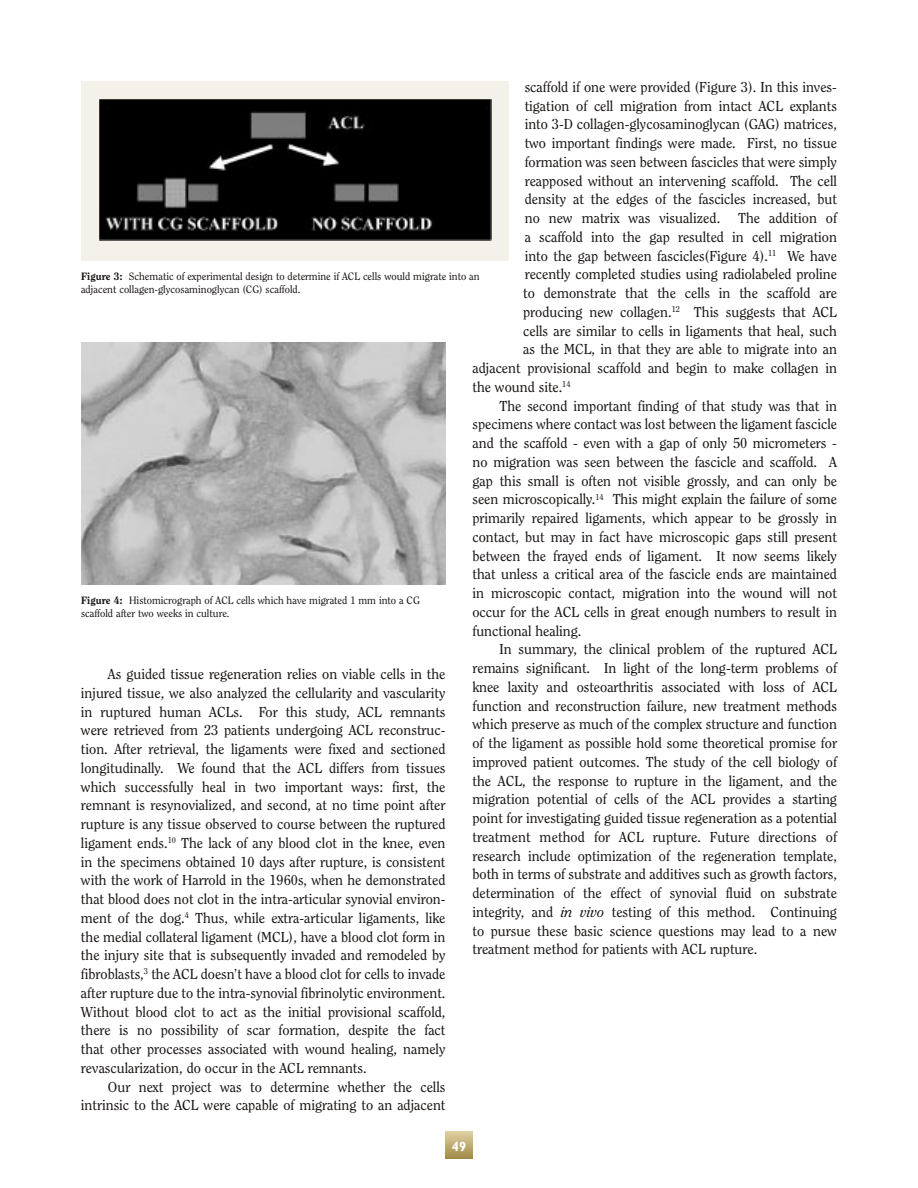
<style>
.page{position:relative;width:918px;height:1188px;background:#fff}
.page>*{position:absolute;margin:0;border:0;box-sizing:border-box;transform-origin:0 0}
.t1{font:14.25px/18.8px "Clearface IT Cby BT";color:#181412;text-align:justify}
.t2{font:700 13.5px "Gill Sans";color:#fff;scale:.95 1}
.t3{font:10.5px/12.6px "Clearface IT Cby BT";color:#181412}
.s1{font-style:italic}
.s2{font-weight:800}
</style>
<div class="page">
<svg style="left:446px;top:1132px;width:27px;height:27px"></svg>
<div style="left:81px;top:81px;width:427px;height:180px;background:#f4f1ea"></div>
<img style="left:99px;top:99px;width:392px;height:142px">
<img style="left:81px;top:342px;width:364px;height:243px">
<p class="t1" style="left:525px;top:79px;width:314px">scaffold if one were provided (Figure 3). In this inves&shy;tigation of cell migration from intact ACL explants into 3-D collagen-glycosaminoglycan (GAG) matrices, two important findings were made. First, no tissue formation was seen between fascicles that were simply reapposed without an intervening scaffold. The cell density at the edges of the fascicles increased, but no new matrix was visualized.</p>
<p class="t1" style="left:738px;top:210px;width:100px">The addition of</p>
<p class="t1" style="left:525px;top:229px;width:314px">a scaffold into the gap resulted in cell migration</p>
<p class="t1" style="left:525px;top:248px;width:314px">into the gap between fascicles(Figure 4).<sup>11</sup> We have</p>
<p class="t1" style="left:525px;top:266px;width:314px">recently completed studies using radiolabeled proline</p>
<p class="t1" style="left:523px;top:285px;width:315px">to demonstrate that the cells in the scaffold are</p>
<p class="t1" style="left:523px;top:304px;width:315px">producing new collagen.<sup>12</sup> This suggests that ACL</p>
<p class="t1" style="left:523px;top:323px;width:315px">cells are similar to cells in ligaments that heal, such</p>
<p class="t1" style="left:523px;top:341px;width:315px">as the MCL, in that they are able to migrate into an</p>
<p class="t1" style="left:472px;top:360px;width:366px">adjacent provisional scaffold and begin to make collagen in</p>
<p class="t1" style="left:472px;top:379px;width:100px">the wound site.<sup>14</sup></p>
<p class="t1" style="left:499px;top:398px;width:339px">The second important finding of that study was that in</p>
<p class="t1" style="left:472px;top:416px;width:366px">specimens where contact was lost between the ligament fascicle</p>
<p class="t1" style="left:472px;top:435px;width:366px">and the scaffold - even with a gap of only 50 micrometers -</p>
<p class="t1" style="left:472px;top:454px;width:366px">no migration was seen between the fascicle and scaffold. A</p>
<p class="t1" style="left:472px;top:473px;width:366px">gap this small is often not visible grossly, and can only be</p>
<p class="t1" style="left:472px;top:491px;width:366px">seen microscopically.<sup>14</sup> This might explain the failure of some</p>
<p class="t1" style="left:472px;top:510px;width:366px">primarily repaired ligaments, which appear to be grossly in</p>
<p class="t1" style="left:472px;top:529px;width:366px">contact, but may in fact have microscopic gaps still present</p>
<p class="t1" style="left:472px;top:548px;width:366px">between the frayed ends of ligament. It now seems likely</p>
<p class="t1" style="left:472px;top:566px;width:366px">that unless a critical area of the fascicle ends are maintained</p>
<p class="t1" style="left:472px;top:585px;width:366px">in microscopic contact, migration into the wound will not</p>
<p class="t1" style="left:472px;top:604px;width:366px">occur for the ACL cells in great enough numbers to result in</p>
<p class="t1" style="left:472px;top:623px;width:110px">functional healing.</p>
<p class="t1" style="left:499px;top:641px;width:339px">In summary, the clinical problem of the ruptured ACL</p>
<p class="t1" style="left:472px;top:660px;width:366px">remains significant. In light of the long-term problems of</p>
<p class="t1" style="left:472px;top:679px;width:366px">knee laxity and osteoarthritis associated with loss of ACL</p>
<p class="t1" style="left:472px;top:698px;width:366px">function and reconstruction failure, new treatment methods</p>
<p class="t1" style="left:472px;top:716px;width:366px">which preserve as much of the complex structure and function</p>
<p class="t1" style="left:472px;top:735px;width:366px">of the ligament as possible hold some theoretical promise for</p>
<p class="t1" style="left:472px;top:754px;width:366px">improved patient outcomes. The study of the cell biology of</p>
<p class="t1" style="left:472px;top:773px;width:366px">the ACL, the response to rupture in the ligament, and the</p>
<p class="t1" style="left:472px;top:791px;width:366px">migration potential of cells of the ACL provides a starting</p>
<p class="t1" style="left:472px;top:810px;width:366px">point for investigating guided tissue regeneration as a potential</p>
<p class="t1" style="left:472px;top:829px;width:366px">treatment method for ACL rupture. Future directions of</p>
<p class="t1" style="left:472px;top:848px;width:366px">research include optimization of the regeneration template,</p>
<p class="t1" style="left:472px;top:866px;width:366px">both in terms of substrate and additives such as growth factors,</p>
<p class="t1" style="left:472px;top:885px;width:366px">determination of the effect of synovial fluid on substrate</p>
<p class="t1" style="left:472px;top:904px;width:366px">integrity, and <span class="s1">in vivo</span> testing of this method. Continuing</p>
<p class="t1" style="left:472px;top:923px;width:366px">to pursue these basic science questions may lead to a new</p>
<p class="t1" style="left:472px;top:941px;width:286px">treatment method for patients with ACL rupture.</p>
<p class="t3" style="left:81px;top:271px;width:400px"><span class="s2">Figure 3:</span> Schematic of experimental design to determine if ACL cells would migrate into an adjacent collagen-glycosaminoglycan (CG) scaffold.</p>
<p class="t3" style="left:81px;top:595px;width:340px"><span class="s2">Figure 4:</span> Histomicrograph of ACL cells which have migrated 1 mm into a CG scaffold after two weeks in culture.</p>
<p class="t1" style="left:81px;top:666px;width:366px;text-indent:27px">As guided tissue regeneration relies on viable cells in the injured tissue, we also analyzed the cellularity and vascularity in ruptured human ACLs. For this study, ACL remnants were retrieved from 23 patients undergoing ACL reconstruc&shy;tion. After retrieval, the ligaments were fixed and sectioned longitudinally. We found that the ACL differs from tissues which successfully heal in two important ways: first, the remnant is resynovialized, and second, at no time point after rupture is any tissue observed to course between the ruptured ligament ends.<sup>10</sup> The lack of any blood clot in the knee, even in the specimens obtained 10 days after rupture, is consistent with the work of Harrold in the 1960s, when he demonstrated that blood does not clot in the intra-articular synovial environ&shy;ment of the dog.<sup>4</sup> Thus, while extra-articular ligaments, like the medial collateral ligament (MCL), have a blood clot form in the injury site that is subsequently invaded and remodeled by fibroblasts,<sup>3</sup> the ACL doesn’t have a blood clot for cells to invade after rupture due to the intra-synovial fibrinolytic environment.<br>Without blood clot to act as the initial provisional scaffold, there is no possibility of scar formation, despite the fact that other processes associated with wound healing, namely revascularization, do occur in the ACL remnants.</p>
<p class="t1" style="left:81px;top:1079px;width:366px;text-align:right">Our next project was to determine whether the cells intrinsic to the ACL were capable of migrating to an adjacent</p>
<p class="t2" style="left:452px;top:1138px;width:16px">49</p>
</div>
